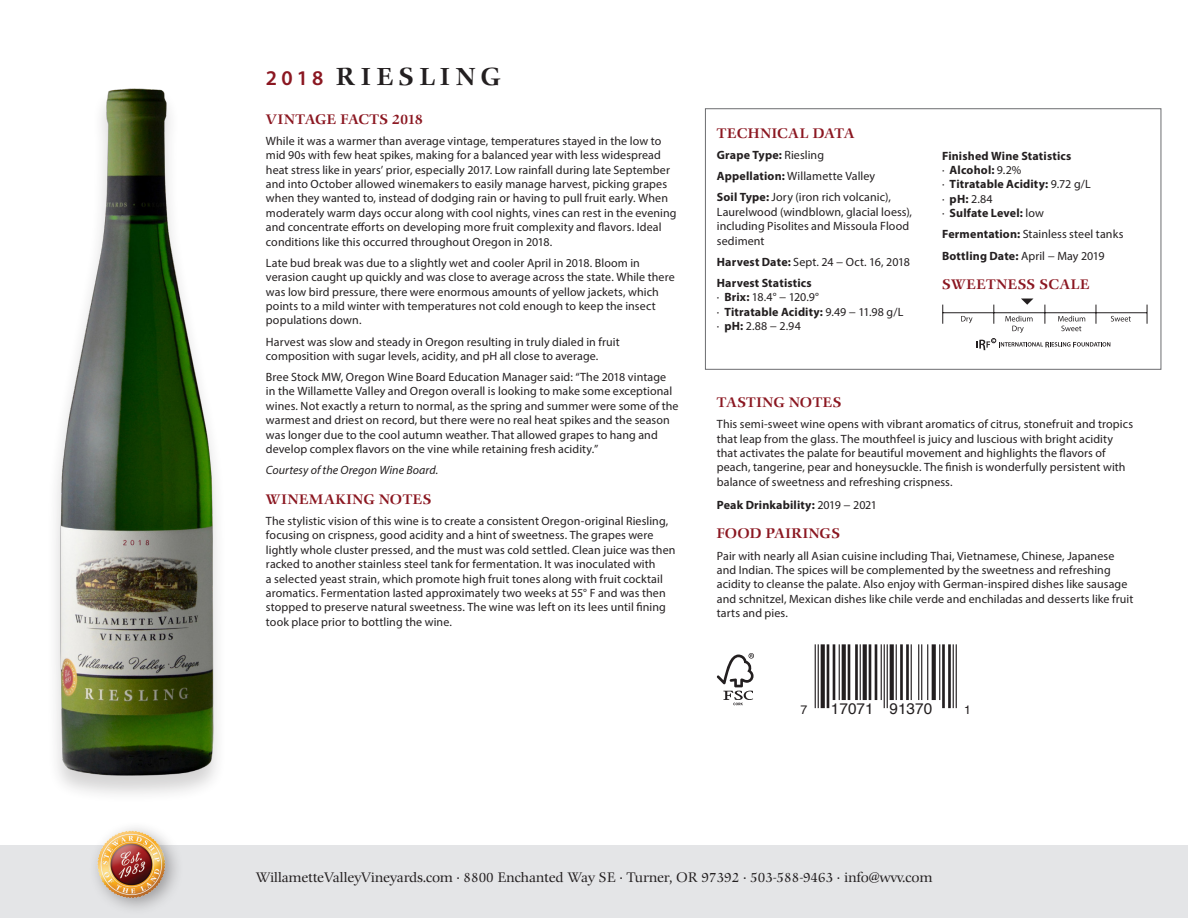
<style>
.page{position:relative;width:1188px;height:918px;background:#fff}
.page>*{position:absolute;margin:0;border:0;box-sizing:border-box;transform-origin:0 0}
.t1{font:500 24px "Comenius Antiqua";letter-spacing:.24em;color:#231f20}
.t2{font:15.3px "Helvetica";color:#231f20}
.t3{font:13.5px "Comenius Antiqua";color:#231f20}
.Body_Text_3{font:500 13.5px "Comenius Antiqua";letter-spacing:.025em;color:#8b1721}
.Body_Text_3-2{font:500 13.5px "Comenius Antiqua";color:#8b1721}
.Body_Text_3-3{font:500 13.5px "Comenius Antiqua";letter-spacing:.055em;color:#8b1721}
.t4{font:12.3px "Helvetica";color:#231f20}
.Body_Text_3-4{font:12px/14.4px "Myriad Pro";letter-spacing:.005em;color:#231f20}
.Body_Text_3-5{font:700 12px "Myriad Pro";letter-spacing:.015em;color:#231f20}
.Body_Text_3-6{font:italic 12px "Myriad Pro";letter-spacing:.01em;color:#231f20}
.s1{font-family:"Myriad Pro";font-weight:600;font-size:21px;color:#8b1721}
.s2{font-weight:400}
.s3{font-weight:700}
</style>
<div class="page">
<div style="left:0;top:845px;width:1188px;height:73px;background:#e4e5e7"></div>
<div style="left:88px;top:821px;width:96px;height:95px;background:#231f20;opacity:.4"></div>
<img style="left:94px;top:827px;width:76px;height:74px">
<hr style="left:815px;top:644px;width:1px;height:64px;background:#231f20">
<hr style="left:818px;top:644px;width:1px;height:64px;background:#231f20">
<svg style="left:821px;top:644px;width:4px;height:64px"></svg>
<hr style="left:827px;top:644px;width:2px;height:64px;background:#231f20">
<hr style="left:833px;top:644px;width:2px;height:56px;background:#231f20">
<hr style="left:839px;top:644px;width:1px;height:56px;background:#231f20">
<svg style="left:842px;top:644px;width:4px;height:56px"></svg>
<hr style="left:848px;top:644px;width:2px;height:56px;background:#231f20">
<hr style="left:855px;top:644px;width:3px;height:56px;background:#231f20">
<hr style="left:860px;top:644px;width:1px;height:56px;background:#231f20">
<svg style="left:863px;top:644px;width:4px;height:56px"></svg>
<hr style="left:869px;top:644px;width:2px;height:56px;background:#231f20">
<hr style="left:875px;top:644px;width:2px;height:56px;background:#231f20">
<hr style="left:881px;top:644px;width:1px;height:56px;background:#231f20">
<hr style="left:884px;top:644px;width:1px;height:64px;background:#231f20">
<hr style="left:887px;top:644px;width:1px;height:64px;background:#231f20">
<svg style="left:890px;top:644px;width:4px;height:56px"></svg>
<hr style="left:896px;top:644px;width:1px;height:56px;background:#231f20">
<hr style="left:900px;top:644px;width:3px;height:56px;background:#231f20">
<hr style="left:906px;top:644px;width:3px;height:56px;background:#231f20">
<hr style="left:911px;top:644px;width:1px;height:56px;background:#231f20">
<hr style="left:918px;top:644px;width:1px;height:56px;background:#231f20">
<hr style="left:921px;top:644px;width:1px;height:56px;background:#231f20">
<hr style="left:927px;top:644px;width:1px;height:56px;background:#231f20">
<svg style="left:932px;top:644px;width:4px;height:56px"></svg>
<hr style="left:939px;top:644px;width:1px;height:56px;background:#231f20">
<hr style="left:942px;top:644px;width:3px;height:64px;background:#231f20">
<hr style="left:948px;top:644px;width:3px;height:64px;background:#231f20">
<hr style="left:953px;top:644px;width:1px;height:64px;background:#231f20">
<hr style="left:956px;top:644px;width:1px;height:64px;background:#231f20">
<svg style="left:717px;top:653px;width:37px;height:52px"></svg>
<img style="left:55px;top:88px;width:163px;height:702px">
<div style="left:705px;top:109px;width:456px;height:261px;border:1px solid #6c6d70"></div>
<hr style="left:943px;top:312px;width:204px;height:1px;background:#231f20">
<svg style="left:942px;top:305px;width:1px;height:19px"></svg>
<svg style="left:1147px;top:305px;width:1px;height:19px"></svg>
<svg style="left:961px;top:299px;width:170px;height:51px"></svg>
<p class="t1" style="left:266px;top:63px;width:236px"><span class="s1">2018</span> RIESLING</p>
<p class="Body_Text_3-2" style="left:266px;top:111px;width:158px">VINTAGE FACTS 2018</p>
<p class="Body_Text_3-4" style="left:266px;top:133px;width:412px">While it was a warmer than average vintage, temperatures stayed in the low to mid 90s with few heat spikes, making for a balanced year with less widespread heat stress like in years’ prior, especially 2017. Low rainfall during late September and into October allowed winemakers to easily manage harvest, picking grapes when they wanted to, instead of dodging rain or having to pull fruit early. When moderately warm days occur along with cool nights, vines can rest in the evening and concentrate efforts on developing more fruit complexity and flavors. Ideal conditions like this occurred throughout Oregon in 2018.</p>
<p class="Body_Text_3-4" style="left:266px;top:255px;width:410px">Late bud break was due to a slightly wet and cooler April in 2018. Bloom in verasion caught up quickly and was close to average across the state. While there was low bird pressure, there were enormous amounts of yellow jackets, which points to a mild winter with temperatures not cold enough to keep the insect populations down.</p>
<p class="Body_Text_3-4" style="left:266px;top:334px;width:355px">Harvest was slow and steady in Oregon resulting in truly dialed in fruit composition with sugar levels, acidity, and pH all close to average.</p>
<p class="Body_Text_3-4" style="left:266px;top:370px;width:414px">Bree Stock MW, Oregon Wine Board Education Manager said: “The 2018 vintage in the Willamette Valley and Oregon overall is looking to make some exceptional wines. Not exactly a return to normal, as the spring and summer were some of the warmest and driest on record, but there were no real heat spikes and the season was longer due to the cool autumn weather. That allowed grapes to hang and develop complex flavors on the vine while retaining fresh acidity.”</p>
<p class="Body_Text_3-6" style="left:266px;top:463px;width:174px">Courtesy of the Oregon Wine Board.</p>
<p class="Body_Text_3-3" style="left:266px;top:492px;width:167px">WINEMAKING NOTES</p>
<p class="Body_Text_3-4" style="left:266px;top:514px;width:411px">The stylistic vision of this wine is to create a consistent Oregon-original Riesling, focusing on crispness, good acidity and a hint of sweetness. The grapes were lightly whole cluster pressed, and the must was cold settled. Clean juice was then racked to another stainless steel tank for fermentation. It was inoculated with<br>a selected yeast strain, which promote high fruit tones along with fruit cocktail aromatics. Fermentation lasted approximately two weeks at 55° F and was then stopped to preserve natural sweetness. The wine was left on its lees until fining took place prior to bottling the wine.</p>
<p class="Body_Text_3" style="left:717px;top:126px;width:139px">TECHNICAL DATA</p>
<p class="Body_Text_3-5" style="left:717px;top:147px;width:109px">Grape Type: <span class="s2">Riesling</span></p>
<p class="Body_Text_3-4" style="left:717px;top:169px;width:160px"><span class="s3">Appellation:</span> Willamette Valley</p>
<p class="Body_Text_3-4" style="left:717px;top:190px;width:197px"><span class="s3">Soil Type:</span> Jory (iron rich volcanic),<br>Laurelwood (windblown, glacial loess), including Pisolites and Missoula Flood sediment</p>
<p class="Body_Text_3-4" style="left:717px;top:254px;width:195px"><span class="s3">Harvest Date:</span> Sept. 24 − Oct. 16, 2018</p>
<p class="Body_Text_3-5" style="left:717px;top:275px;width:96px">Harvest Statistics</p>
<p class="Body_Text_3-4" style="left:717px;top:290px;width:104px">∙ <span class="s3">Brix:</span> 18.4° − 120.9°</p>
<p class="Body_Text_3-5" style="left:717px;top:304px;width:188px"><span class="s2">∙</span> Titratable Acidity: <span class="s2">9.49 − 11.98 g/L</span></p>
<p class="Body_Text_3-4" style="left:717px;top:319px;width:85px">∙ <span class="s3">pH:</span> 2.88 − 2.94</p>
<p class="Body_Text_3-5" style="left:942px;top:148px;width:131px">Finished Wine Statistics</p>
<p class="Body_Text_3-5" style="left:942px;top:162px;width:81px"><span class="s2">∙</span> Alcohol: <span class="s2">9.2%</span></p>
<p class="Body_Text_3-5" style="left:942px;top:177px;width:150px"><span class="s2">∙</span> Titratable Acidity: <span class="s2">9.72 g/L</span></p>
<p class="Body_Text_3-4" style="left:942px;top:191px;width:52px">∙ <span class="s3">pH:</span> 2.84</p>
<p class="Body_Text_3-5" style="left:942px;top:205px;width:103px"><span class="s2">∙</span> Sulfate Level: <span class="s2">low</span></p>
<p class="Body_Text_3-4" style="left:942px;top:227px;width:183px"><span class="s3">Fermentation:</span> Stainless steel tanks</p>
<p class="Body_Text_3-5" style="left:942px;top:248px;width:164px">Bottling Date: <span class="s2">April − May 2019</span></p>
<p class="Body_Text_3" style="left:942px;top:277px;width:149px">SWEETNESS SCALE</p>
<p class="Body_Text_3" style="left:717px;top:395px;width:126px">TASTING NOTES</p>
<p class="Body_Text_3-4" style="left:717px;top:417px;width:418px">This semi-sweet wine opens with vibrant aromatics of citrus, stonefruit and tropics that leap from the glass. The mouthfeel is juicy and luscious with bright acidity that activates the palate for beautiful movement and highlights the flavors of peach, tangerine, pear and honeysuckle. The finish is wonderfully persistent with balance of sweetness and refreshing crispness.</p>
<p class="Body_Text_3-5" style="left:717px;top:497px;width:162px">Peak Drinkability: <span class="s2">2019 − 2021</span></p>
<p class="Body_Text_3" style="left:717px;top:526px;width:125px">FOOD PAIRINGS</p>
<p class="Body_Text_3-4" style="left:717px;top:548px;width:418px">Pair with nearly all Asian cuisine including Thai, Vietnamese, Chinese, Japanese and Indian. The spices will be complemented by the sweetness and refreshing acidity to cleanse the palate. Also enjoy with German-inspired dishes like sausage and schnitzel, Mexican dishes like chile verde and enchiladas and desserts like fruit tarts and pies.</p>
<p class="t4" style="left:801px;top:700px;width:8px">7</p>
<p class="t2" style="left:831px;top:697px;width:103px">17071 91370</p>
<p class="t4" style="left:964px;top:700px;width:8px">1</p>
<p class="t3" style="left:256px;top:870px;width:678px">WillametteValleyVineyards.com · 8800 Enchanted Way SE · Turner, OR 97392 · 503-588-9463 · info@wvv.com</p>
</div>
